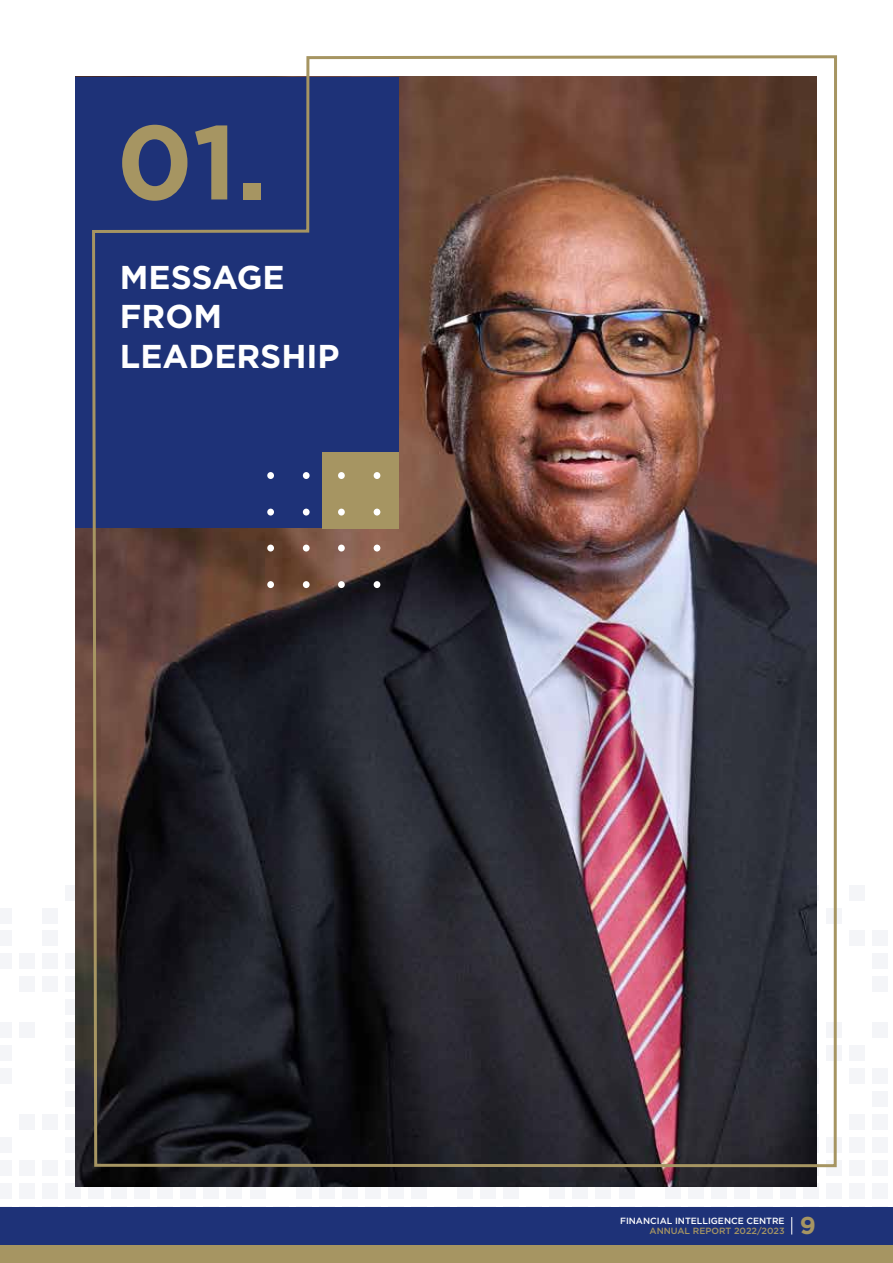
<style>
.page{position:relative;width:893px;height:1263px;background:#fff}
.page>*{position:absolute;margin:0;border:0;box-sizing:border-box;transform-origin:0 0}
.t1{font:700 105px "Gotham";color:#a69562}
.t2{font:700 33px/39.6px "Gotham";color:#fff}
.t3{font:700 24.3px "Gotham";color:#a69562}
.t4{font:500 9px "Gotham";color:#fff}
.t5{font:500 9px "Gotham";color:#a69562}
</style>
<div class="page">
<div style="left:0;top:1207px;width:893px;height:39px;background:#1e3278"></div>
<svg style="left:791px;top:1217px;width:1px;height:17px"></svg>
<div style="left:0;top:1246px;width:893px;height:17px;background:#a69562"></div>
<div style="left:0;top:908px;width:12px;height:15px;background:#f4f5f8"></div>
<div style="left:0;top:931px;width:12px;height:15px;background:#f4f5f8"></div>
<div style="left:0;top:954px;width:12px;height:15px;background:#f4f5f8"></div>
<svg style="left:65px;top:885px;width:11px;height:15px"></svg>
<svg style="left:65px;top:954px;width:11px;height:15px"></svg>
<svg style="left:65px;top:976px;width:11px;height:16px"></svg>
<svg style="left:65px;top:999px;width:11px;height:16px"></svg>
<div style="left:42px;top:908px;width:16px;height:15px;background:#f4f5f8"></div>
<div style="left:42px;top:931px;width:16px;height:15px;background:#f4f5f8"></div>
<div style="left:42px;top:954px;width:16px;height:15px;background:#f4f5f8"></div>
<div style="left:42px;top:976px;width:16px;height:16px;background:#f4f5f8"></div>
<div style="left:19px;top:954px;width:16px;height:15px;background:#f4f5f8"></div>
<div style="left:19px;top:976px;width:16px;height:16px;background:#f4f5f8"></div>
<svg style="left:227px;top:1186px;width:15px;height:12px"></svg>
<svg style="left:204px;top:1186px;width:15px;height:12px"></svg>
<svg style="left:227px;top:1206px;width:15px;height:1px"></svg>
<svg style="left:204px;top:1206px;width:15px;height:1px"></svg>
<div style="left:0;top:1022px;width:12px;height:16px;background:#f4f5f8"></div>
<div style="left:0;top:1045px;width:12px;height:16px;background:#f4f5f8"></div>
<div style="left:0;top:1068px;width:12px;height:16px;background:#f4f5f8"></div>
<div style="left:0;top:1137px;width:12px;height:15px;background:#f4f5f8"></div>
<div style="left:0;top:1160px;width:12px;height:15px;background:#f4f5f8"></div>
<div style="left:0;top:1183px;width:12px;height:15px;background:#f4f5f8"></div>
<svg style="left:0;top:1206px;width:12px;height:1px"></svg>
<svg style="left:65px;top:1022px;width:11px;height:16px"></svg>
<svg style="left:65px;top:1045px;width:11px;height:16px"></svg>
<svg style="left:65px;top:1068px;width:11px;height:16px"></svg>
<svg style="left:65px;top:1091px;width:11px;height:16px"></svg>
<svg style="left:65px;top:1114px;width:11px;height:15px"></svg>
<div style="left:19px;top:1022px;width:16px;height:16px;background:#f4f5f8"></div>
<div style="left:42px;top:1114px;width:16px;height:15px;background:#f4f5f8"></div>
<div style="left:19px;top:1114px;width:16px;height:15px;background:#f4f5f8"></div>
<svg style="left:181px;top:1186px;width:15px;height:12px"></svg>
<svg style="left:158px;top:1186px;width:15px;height:12px"></svg>
<svg style="left:181px;top:1206px;width:15px;height:1px"></svg>
<svg style="left:158px;top:1206px;width:15px;height:1px"></svg>
<svg style="left:134px;top:1186px;width:16px;height:12px"></svg>
<svg style="left:111px;top:1186px;width:16px;height:12px"></svg>
<svg style="left:134px;top:1206px;width:16px;height:1px"></svg>
<svg style="left:111px;top:1206px;width:16px;height:1px"></svg>
<svg style="left:88px;top:1186px;width:16px;height:12px"></svg>
<svg style="left:65px;top:1137px;width:11px;height:15px"></svg>
<svg style="left:65px;top:1160px;width:11px;height:15px"></svg>
<div style="left:65px;top:1183px;width:16px;height:15px;background:#f4f5f8"></div>
<svg style="left:88px;top:1206px;width:16px;height:1px"></svg>
<svg style="left:65px;top:1206px;width:16px;height:1px"></svg>
<div style="left:42px;top:1160px;width:16px;height:15px;background:#f4f5f8"></div>
<div style="left:42px;top:1183px;width:16px;height:15px;background:#f4f5f8"></div>
<div style="left:19px;top:1160px;width:16px;height:15px;background:#f4f5f8"></div>
<div style="left:19px;top:1183px;width:16px;height:15px;background:#f4f5f8"></div>
<svg style="left:42px;top:1206px;width:16px;height:1px"></svg>
<svg style="left:19px;top:1206px;width:16px;height:1px"></svg>
<svg style="left:480px;top:1186px;width:16px;height:12px"></svg>
<svg style="left:457px;top:1186px;width:16px;height:12px"></svg>
<svg style="left:480px;top:1206px;width:16px;height:1px"></svg>
<svg style="left:457px;top:1206px;width:16px;height:1px"></svg>
<svg style="left:250px;top:1186px;width:15px;height:12px"></svg>
<svg style="left:250px;top:1206px;width:15px;height:1px"></svg>
<svg style="left:411px;top:1186px;width:16px;height:12px"></svg>
<svg style="left:434px;top:1206px;width:16px;height:1px"></svg>
<svg style="left:411px;top:1206px;width:16px;height:1px"></svg>
<svg style="left:388px;top:1186px;width:16px;height:12px"></svg>
<svg style="left:365px;top:1186px;width:15px;height:12px"></svg>
<svg style="left:388px;top:1206px;width:16px;height:1px"></svg>
<svg style="left:365px;top:1206px;width:15px;height:1px"></svg>
<svg style="left:342px;top:1186px;width:15px;height:12px"></svg>
<svg style="left:319px;top:1186px;width:15px;height:12px"></svg>
<svg style="left:342px;top:1206px;width:15px;height:1px"></svg>
<svg style="left:319px;top:1206px;width:15px;height:1px"></svg>
<svg style="left:296px;top:1186px;width:15px;height:12px"></svg>
<svg style="left:296px;top:1206px;width:15px;height:1px"></svg>
<svg style="left:273px;top:1206px;width:15px;height:1px"></svg>
<svg style="left:734px;top:1186px;width:15px;height:12px"></svg>
<svg style="left:711px;top:1186px;width:15px;height:12px"></svg>
<svg style="left:734px;top:1206px;width:15px;height:1px"></svg>
<svg style="left:711px;top:1206px;width:15px;height:1px"></svg>
<svg style="left:503px;top:1186px;width:16px;height:12px"></svg>
<svg style="left:503px;top:1206px;width:16px;height:1px"></svg>
<svg style="left:688px;top:1186px;width:15px;height:12px"></svg>
<svg style="left:665px;top:1186px;width:15px;height:12px"></svg>
<svg style="left:688px;top:1206px;width:15px;height:1px"></svg>
<svg style="left:665px;top:1206px;width:15px;height:1px"></svg>
<svg style="left:619px;top:1186px;width:15px;height:12px"></svg>
<svg style="left:642px;top:1206px;width:15px;height:1px"></svg>
<svg style="left:619px;top:1206px;width:15px;height:1px"></svg>
<svg style="left:596px;top:1186px;width:15px;height:12px"></svg>
<svg style="left:573px;top:1186px;width:15px;height:12px"></svg>
<svg style="left:596px;top:1206px;width:15px;height:1px"></svg>
<svg style="left:573px;top:1206px;width:15px;height:1px"></svg>
<svg style="left:550px;top:1186px;width:15px;height:12px"></svg>
<svg style="left:550px;top:1206px;width:15px;height:1px"></svg>
<svg style="left:527px;top:1206px;width:15px;height:1px"></svg>
<div style="left:872px;top:931px;width:16px;height:15px;background:#f4f5f8"></div>
<div style="left:872px;top:954px;width:16px;height:15px;background:#f4f5f8"></div>
<div style="left:872px;top:976px;width:16px;height:16px;background:#f4f5f8"></div>
<div style="left:849px;top:885px;width:16px;height:15px;background:#f4f5f8"></div>
<div style="left:849px;top:931px;width:16px;height:15px;background:#f4f5f8"></div>
<div style="left:826px;top:908px;width:16px;height:15px;background:#f4f5f8"></div>
<svg style="left:757px;top:1186px;width:15px;height:12px"></svg>
<svg style="left:757px;top:1206px;width:15px;height:1px"></svg>
<div style="left:872px;top:1022px;width:16px;height:16px;background:#f4f5f8"></div>
<div style="left:872px;top:1068px;width:16px;height:16px;background:#f4f5f8"></div>
<div style="left:872px;top:1091px;width:16px;height:16px;background:#f4f5f8"></div>
<div style="left:872px;top:1114px;width:16px;height:15px;background:#f4f5f8"></div>
<div style="left:849px;top:1045px;width:16px;height:16px;background:#f4f5f8"></div>
<div style="left:826px;top:1022px;width:16px;height:16px;background:#f4f5f8"></div>
<div style="left:826px;top:1045px;width:16px;height:16px;background:#f4f5f8"></div>
<div style="left:849px;top:1068px;width:16px;height:16px;background:#f4f5f8"></div>
<div style="left:849px;top:1114px;width:16px;height:15px;background:#f4f5f8"></div>
<div style="left:872px;top:1137px;width:16px;height:15px;background:#f4f5f8"></div>
<div style="left:872px;top:1160px;width:16px;height:15px;background:#f4f5f8"></div>
<div style="left:872px;top:1183px;width:16px;height:15px;background:#f4f5f8"></div>
<svg style="left:872px;top:1206px;width:16px;height:1px"></svg>
<div style="left:849px;top:1137px;width:16px;height:15px;background:#f4f5f8"></div>
<div style="left:849px;top:1160px;width:16px;height:15px;background:#f4f5f8"></div>
<div style="left:849px;top:1183px;width:16px;height:15px;background:#f4f5f8"></div>
<div style="left:826px;top:1137px;width:16px;height:15px;background:#f4f5f8"></div>
<div style="left:826px;top:1160px;width:16px;height:15px;background:#f4f5f8"></div>
<div style="left:826px;top:1183px;width:16px;height:15px;background:#f4f5f8"></div>
<svg style="left:849px;top:1206px;width:16px;height:1px"></svg>
<svg style="left:826px;top:1206px;width:16px;height:1px"></svg>
<svg style="left:816px;top:1169px;width:3px;height:6px"></svg>
<svg style="left:803px;top:1183px;width:16px;height:15px"></svg>
<svg style="left:780px;top:1186px;width:16px;height:12px"></svg>
<svg style="left:803px;top:1206px;width:16px;height:1px"></svg>
<svg style="left:780px;top:1206px;width:16px;height:1px"></svg>
<img style="left:76px;top:528px;width:740px;height:658px">
<div style="left:76px;top:77px;width:323px;height:451px;background:#1e3278"></div>
<img style="left:91px;top:55px;width:747px;height:1114px">
<h1 class="t1" style="left:116px;top:102px;width:152px">01.</h1>
<h2 class="t2" style="left:120px;top:256px;width:221px">MESSAGE<br>FROM<br>LEADERSHIP</h2>
<p class="t4" style="left:620px;top:1215px;width:166px">FINANCIAL INTELLIGENCE CENTRE</p>
<p class="t5" style="left:650px;top:1226px;width:137px">ANNUAL REPORT 2022/2023</p>
<h3 class="t3" style="left:800px;top:1212px;width:18px">9</h3>
</div>
